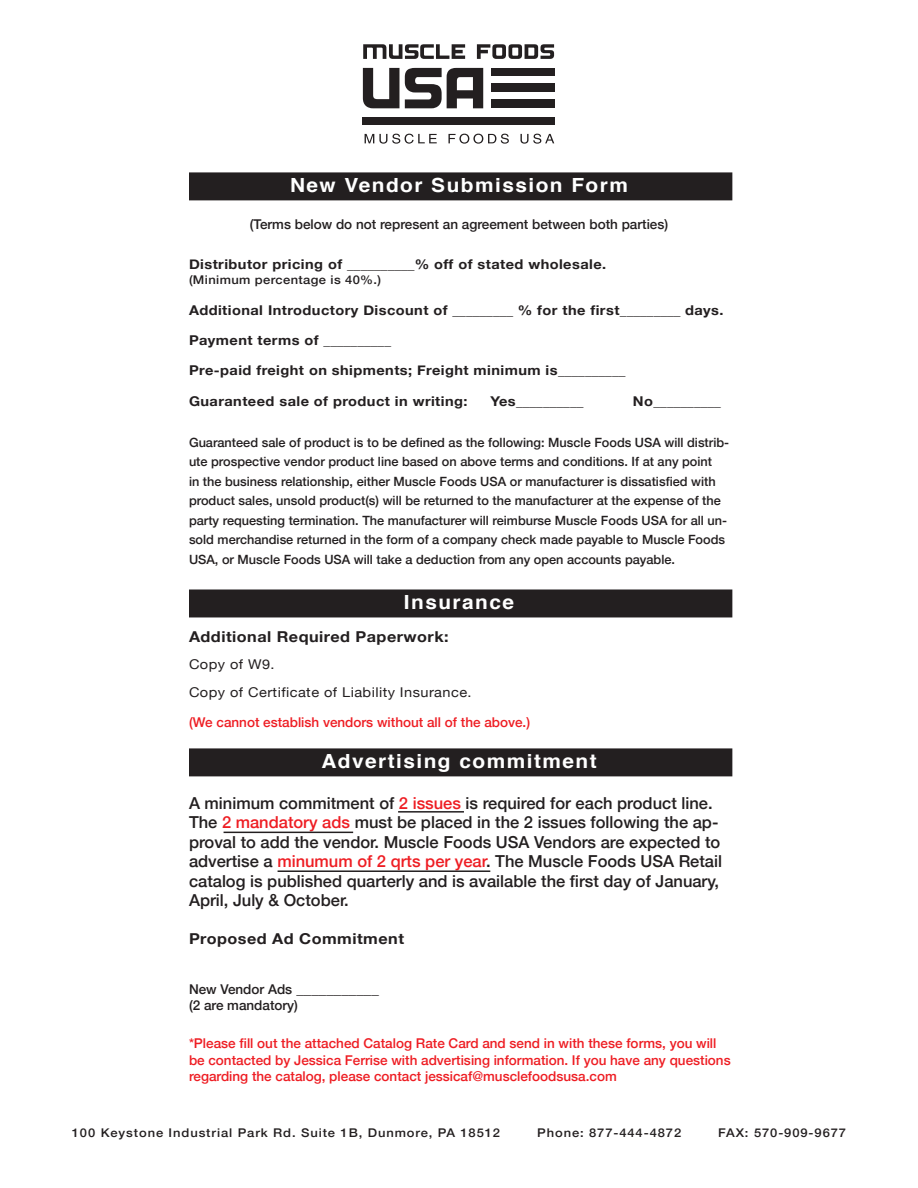
<style>
.page{position:relative;width:918px;height:1188px;background:#fff}
.page>*{position:absolute;margin:0;border:0;box-sizing:border-box;transform-origin:0 0}
.t1{font:700 19.5px "Helvetica";letter-spacing:.07em;color:#fff;scale:1.07 1}
.t2{font:500 16.5px/19.5px "Helvetica Neue";color:#231f20}
.t3{font:700 15px "Helvetica Neue";letter-spacing:.03em;color:#231f20;scale:1.08 1}
.t4{font:700 13.5px "Helvetica Neue";letter-spacing:.03em;color:#231f20;scale:1.08 1}
.t5{font:500 13.5px/16.5px "Helvetica Neue";color:#ee1d23}
.t6{font:500 13.5px/16.5px "Helvetica Neue";color:#231f20}
.t7{font:13.5px "Helvetica Neue";letter-spacing:.03em;color:#231f20;scale:1.08 1}
.t8{font:500 12.75px/19.5px "Helvetica Neue";color:#231f20}
.t9{font:500 12px "Helvetica Neue";letter-spacing:.07em;color:#231f20;scale:1.08 1}
.t10{font:500 12px "Helvetica Neue";letter-spacing:.03em;color:#231f20;scale:1.08 1}
.s1{color:#ee1d23}
.s2{font-weight:700;font-size:15px}
</style>
<div class="page">
<svg style="left:363px;top:44px;width:102px;height:15px"></svg>
<svg style="left:477px;top:44px;width:77px;height:15px"></svg>
<svg style="left:363px;top:68px;width:36px;height:40px"></svg>
<svg style="left:405px;top:68px;width:78px;height:40px"></svg>
<div style="left:491px;top:68px;width:64px;height:7px;background:#231f20"></div>
<div style="left:491px;top:84px;width:64px;height:8px;background:#231f20"></div>
<div style="left:491px;top:100px;width:64px;height:8px;background:#231f20"></div>
<div style="left:363px;top:117px;width:192px;height:7px;background:#231f20"></div>
<svg style="left:365px;top:134px;width:72px;height:10px"></svg>
<svg style="left:448px;top:134px;width:61px;height:10px"></svg>
<svg style="left:520px;top:134px;width:34px;height:10px"></svg>
<div style="left:190px;top:173px;width:542px;height:27px;background:#231f20"></div>
<div style="left:189px;top:172px;width:543px;height:28px;border:2px solid #231f20"></div>
<div style="left:190px;top:590px;width:542px;height:27px;background:#231f20"></div>
<div style="left:190px;top:749px;width:542px;height:27px;background:#231f20"></div>
<div style="left:189px;top:748px;width:543px;height:28px;border:2px solid #231f20"></div>
<hr style="left:398px;top:811px;width:66px;height:2px;background:#231f20">
<hr style="left:224px;top:832px;width:129px;height:1px;background:#231f20">
<hr style="left:278px;top:870px;width:212px;height:2px;background:#231f20">
<p class="t1" style="left:290px;top:170px;width:317px">New Vendor Submission Form</p>
<p class="t6" style="left:250px;top:215px;width:420px">(Terms below do not represent an agreement between both parties)</p>
<p class="t4" style="left:189px;top:254px;width:388px">Distributor pricing of __________% off of stated wholesale.</p>
<p class="t10" style="left:189px;top:271px;width:180px">(Minimum percentage is 40%.)</p>
<p class="t4" style="left:189px;top:300px;width:497px">Additional Introductory Discount of _________ % for the first_________ days.</p>
<p class="t4" style="left:189px;top:330px;width:189px">Payment terms of __________</p>
<p class="t4" style="left:189px;top:360px;width:406px">Pre-paid freight on shipments; Freight minimum is__________</p>
<p class="t4" style="left:189px;top:390px;width:259px">Guaranteed sale of product in writing:</p>
<p class="t4" style="left:490px;top:390px;width:88px">Yes__________</p>
<p class="t4" style="left:633px;top:390px;width:83px">No__________</p>
<p class="t8" style="left:189px;top:431px;width:542px">Guaranteed sale of product is to be defined as the following: Muscle Foods USA will distrib&shy;ute prospective vendor product line based on above terms and conditions. If at any point<br>in the business relationship, either Muscle Foods USA or manufacturer is dissatisfied with product sales, unsold product(s) will be returned to the manufacturer at the expense of the party requesting termination. The manufacturer will reimburse Muscle Foods USA for all un&shy;sold merchandise returned in the form of a company check made payable to Muscle Foods USA, or Muscle Foods USA will take a deduction from any open accounts payable.</p>
<p class="t1" style="left:404px;top:587px;width:105px">Insurance</p>
<p class="t3" style="left:189px;top:625px;width:242px">Additional Required Paperwork:</p>
<p class="t7" style="left:189px;top:655px;width:81px">Copy of W9.</p>
<p class="t7" style="left:189px;top:682px;width:263px">Copy of Certificate of Liability Insurance.</p>
<p class="t5" style="left:189px;top:713px;width:343px">(We cannot establish vendors without all of the above.)</p>
<p class="t1" style="left:321px;top:746px;width:259px">Advertising commitment</p>
<p class="t2" style="left:189px;top:792px;width:535px">A minimum commitment of <span class="s1">2 issues</span> is required for each product line.<br>The <span class="s1">2 mandatory ads</span> must be placed in the 2 issues following the ap&shy;proval to add the vendor. Muscle Foods USA Vendors are expected to advertise a <span class="s1">minumum of 2 qrts per year</span>. The Muscle Foods USA Retail catalog is published quarterly and is available the first day of January, April, July &amp; October.</p>
<p class="t3" style="left:189px;top:927px;width:201px">Proposed Ad Commitment</p>
<p class="t6" style="left:189px;top:980px;width:191px">New Vendor Ads <span class="s2">___________ </span>(2 are mandatory)</p>
<p class="t5" style="left:189px;top:1034px;width:543px">*Please fill out the attached Catalog Rate Card and send in with these forms, you will be contacted by Jessica Ferrise with advertising information. If you have any questions regarding the catalog, please contact jessicaf@musclefoodsusa.com</p>
<p class="t9" style="left:72px;top:1123px;width:398px">100 Keystone Industrial Park Rd. Suite 1B, Dunmore, PA 18512</p>
<p class="t9" style="left:537px;top:1123px;width:135px">Phone: 877-444-4872</p>
<p class="t9" style="left:718px;top:1123px;width:120px">FAX: 570-909-9677</p>
</div>
